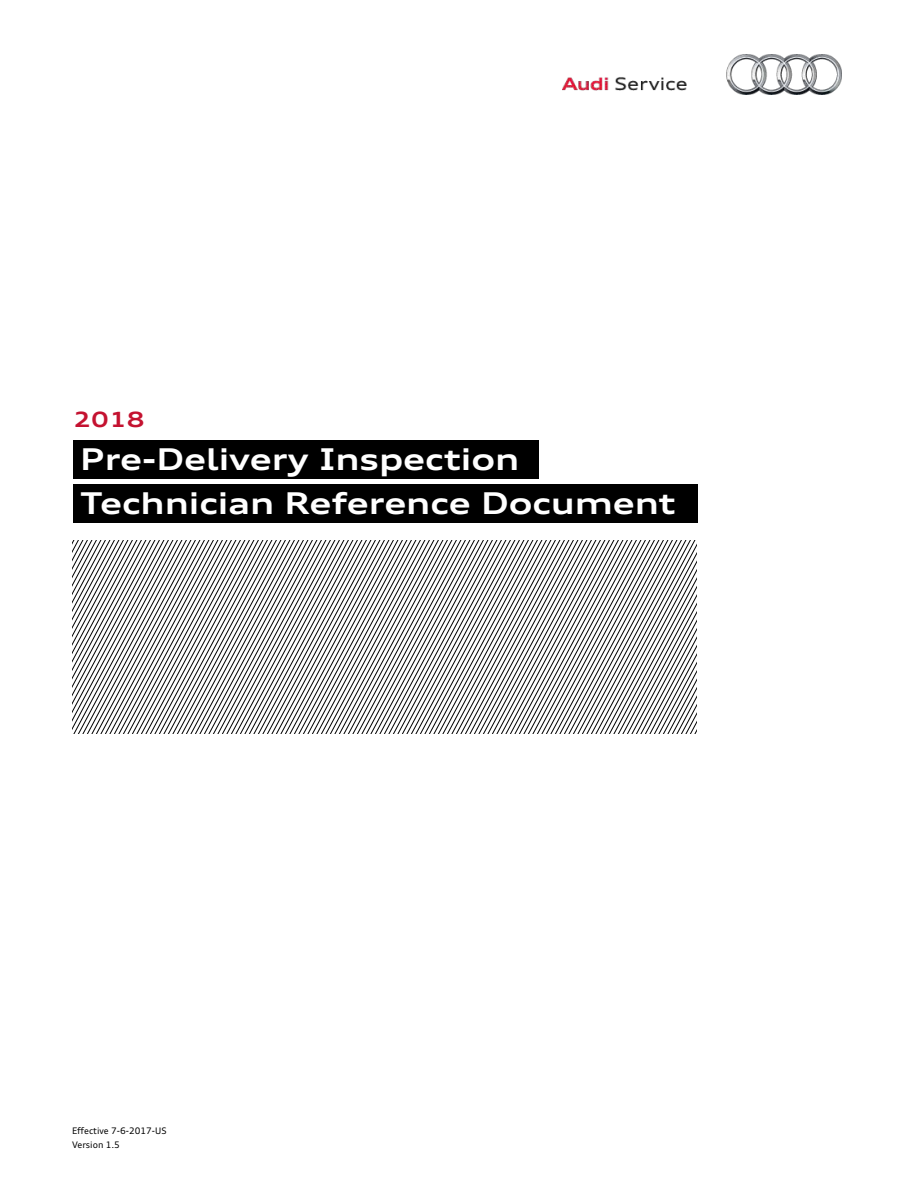
<style>
.page{position:relative;width:918px;height:1188px;background:#fff}
.page>*{position:absolute;margin:0;border:0;box-sizing:border-box;transform-origin:0 0}
.t1{font:700 expanded 30px/44.1px "Audi Type";color:#fff}
.t2{font:700 expanded 21px "Audi Type";color:#c41230}
.t3{font:9px/13.5px "Audi Type";color:#000}
</style>
<div class="page">
<img style="left:562px;top:54px;width:279px;height:40px">
<div style="left:74px;top:440px;width:465px;height:39px;background:#000"></div>
<div style="left:74px;top:485px;width:624px;height:38px;background:#000"></div>
<svg style="left:72px;top:541px;width:625px;height:193px"></svg>
<p class="t2" style="left:74px;top:405px;width:73px">2018</p>
<p class="t1" style="left:80px;top:436px;width:597px">Pre-Delivery Inspection<br>Technician Reference Document</p>
<p class="t3" style="left:72px;top:1124px;width:96px">Effective 7-6-2017-US<br>Version 1.5</p>
</div>
